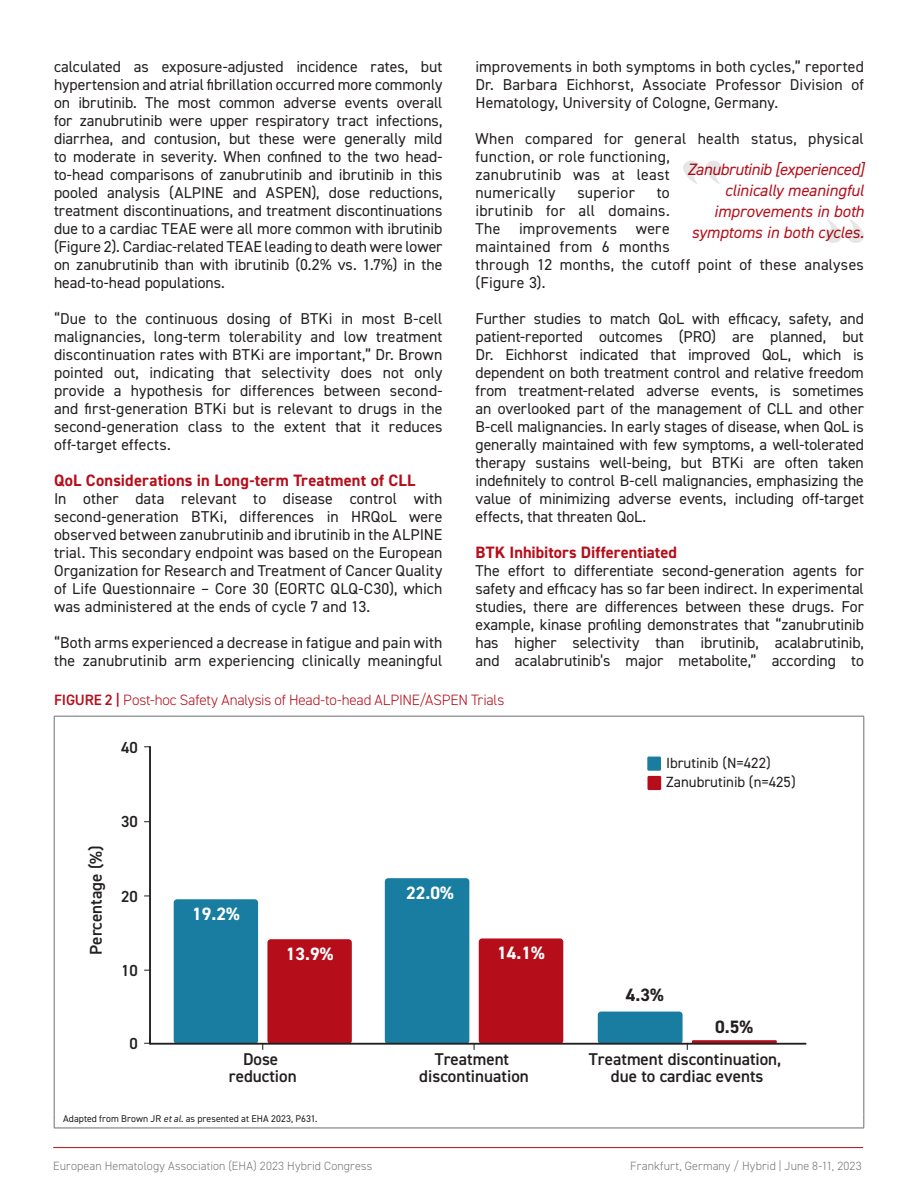
<style>
.page{position:relative;width:918px;height:1188px;background:#fff}
.page>*{position:absolute;margin:0;border:0;box-sizing:border-box;transform-origin:0 0}
.t1{font:700 18px "DIN2014";color:#fff}
.t2{font:700 18px "DIN2014";color:#231f20}
.t3{font:600 17.1px/17.5px "DIN2014";color:#231f20;text-align:center}
.Citation{font:italic 16.5px/21px "DIN2014";letter-spacing:-.01em;color:#b50e1a;text-align:right}
.Sous-titre_rouge{font:700 16.5px "DIN2014";letter-spacing:.01em;color:#b50e1a}
.t4{font:600 16.05px "DIN2014";color:#231f20}
.Texte_courant{font:15.75px/18px "DIN2014";letter-spacing:.01em;color:#231f20;text-align:justify}
.Titres_graphiques{font:300 15px "DIN2014";letter-spacing:-.015em;color:#b50e1a}
.t5{font:14.85px/19.4px "DIN2014";color:#231f20}
.Fin_de_doc{font:300 12px "DIN2014";letter-spacing:.015em;color:#76787b}
.Note_tebleau_et_grap{font:9.75px "DIN2014";letter-spacing:.01em;color:#231f20}
.s1{font-weight:600}
.s2{font-style:italic}
</style>
<div class="page">
<hr style="left:53px;top:1147px;width:810px;height:1px;background:#b50e1a">
<svg style="left:683px;top:161px;width:39px;height:23px"></svg>
<svg style="left:825px;top:220px;width:39px;height:23px"></svg>
<hr style="left:54px;top:716px;width:810px;height:1px;background:#6c6d70">
<hr style="left:54px;top:716px;width:1px;height:398px;background:#6c6d70">
<hr style="left:864px;top:716px;width:1px;height:398px;background:#6c6d70">
<svg style="left:54px;top:1114px;width:1px;height:14px"></svg>
<svg style="left:864px;top:1114px;width:1px;height:14px"></svg>
<hr style="left:54px;top:1128px;width:810px;height:1px;background:#6c6d70">
<div style="left:598px;top:1012px;width:85px;height:32px;background:#187da1;border-radius:3px"></div>
<div style="left:267px;top:939px;width:85px;height:105px;background:#b50e1a;border-radius:3px"></div>
<div style="left:174px;top:899px;width:84px;height:145px;background:#187da1;border-radius:3px"></div>
<hr style="left:149px;top:747px;width:2px;height:297px;background:#231f20">
<div style="left:647px;top:757px;width:14px;height:14px;background:#187da1"></div>
<div style="left:647px;top:776px;width:14px;height:14px;background:#b50e1a"></div>
<svg style="left:692px;top:1040px;width:85px;height:4px"></svg>
<div style="left:479px;top:938px;width:84px;height:106px;background:#b50e1a;border-radius:3px"></div>
<div style="left:385px;top:878px;width:84px;height:166px;background:#187da1;border-radius:3px"></div>
<hr style="left:150px;top:1043px;width:656px;height:2px;background:#231f20">
<p class="Texte_courant" style="left:54px;top:57px;width:390px">calculated as exposure-adjusted incidence rates, but hypertension and atrial fibrillation occurred more commonly on ibrutinib. The most common adverse events overall for zanubrutinib were upper respiratory tract infections, diarrhea, and contusion, but these were generally mild to moderate in severity. When confined to the two head&shy;to-head comparisons of zanubrutinib and ibrutinib in this pooled analysis (ALPINE and ASPEN), dose reductions, treatment discontinuations, and treatment discontinuations due to a cardiac TEAE were all more common with ibrutinib (Figure 2). Cardiac-related TEAE leading to death were lower on zanubrutinib than with ibrutinib (0.2% vs. 1.7%) in the head-to-head populations.</p>
<p class="Texte_courant" style="left:54px;top:309px;width:390px">“Due to the continuous dosing of BTKi in most B-cell malignancies, long-term tolerability and low treatment discontinuation rates with BTKi are important,” Dr. Brown pointed out, indicating that selectivity does not only provide a hypothesis for differences between second&shy;and first‑generation BTKi but is relevant to drugs in the second‑generation class to the extent that it reduces off-target effects.</p>
<p class="Sous-titre_rouge" style="left:54px;top:469px;width:363px">QoL Considerations in Long-term Treatment of CLL</p>
<p class="Texte_courant" style="left:54px;top:489px;width:390px">In other data relevant to disease control with second‑generation BTKi, differences in HRQoL were observed between zanubrutinib and ibrutinib in the ALPINE trial. This secondary endpoint was based on the European Organization for Research and Treatment of Cancer Quality of Life Questionnaire – Core 30 (EORTC QLQ-C30), which was administered at the ends of cycle 7 and 13.</p>
<p class="Texte_courant" style="left:54px;top:633px;width:390px">“Both arms experienced a decrease in fatigue and pain with the zanubrutinib arm experiencing clinically meaningful</p>
<p class="Texte_courant" style="left:476px;top:57px;width:390px">improvements in both symptoms in both cycles,” reported Dr. Barbara Eichhorst, Associate Professor Division of Hematology, University of Cologne, Germany.</p>
<p class="Texte_courant" style="left:476px;top:129px;width:390px;text-align:left">When compared for general health status, physical function, or role functioning,<br>zanubrutinib was at least<br>numerically</p>
<p class="Citation" style="left:688px;top:158px;width:178px">Zanubrutinib [experienced] clinically meaningful improvements in both symptoms in both cycles.</p>
<p class="Texte_courant" style="left:577px;top:183px;width:59px">superior</p>
<p class="Texte_courant" style="left:476px;top:183px;width:390px;text-align:left;text-indent:181px">to<br>ibrutinib for all domains.<br>The improvements were<br>maintained from 6 months<br>through 12 months, the cutoff point of these analyses (Figure 3).</p>
<p class="Texte_courant" style="left:476px;top:309px;width:390px">Further studies to match QoL with efficacy, safety, and patient‑reported outcomes (PRO) are planned, but Dr. Eichhorst indicated that improved QoL, which is dependent on both treatment control and relative freedom from treatment-related adverse events, is sometimes an overlooked part of the management of CLL and other B-cell malignancies. In early stages of disease, when QoL is generally maintained with few symptoms, a well-tolerated therapy sustains well-being, but BTKi are often taken indefinitely to control B-cell malignancies, emphasizing the value of minimizing adverse events, including off-target effects, that threaten QoL.</p>
<p class="Sous-titre_rouge" style="left:476px;top:541px;width:203px">BTK Inhibitors Differentiated</p>
<p class="Texte_courant" style="left:476px;top:561px;width:390px">The effort to differentiate second‑generation agents for safety and efficacy has so far been indirect. In experimental studies, there are differences between these drugs. For example, kinase profiling demonstrates that “zanubrutinib has higher selectivity than ibrutinib, acalabrutinib, and acalabrutinib’s major metabolite,” according to</p>
<p class="Titres_graphiques" style="left:54px;top:691px;width:452px"><span class="s1">FIGURE 2 |</span> Post-hoc Safety Analysis of Head-to-head ALPINE/ASPEN Trials</p>
<p class="t4" style="left:121px;top:737px;width:18px">40</p>
<p class="t3" style="left:87px;top:955px;width:110px;rotate:-90deg">Percentage (%)</p>
<p class="t4" style="left:121px;top:811px;width:18px">30</p>
<p class="t4" style="left:121px;top:886px;width:18px">20</p>
<p class="t4" style="left:121px;top:960px;width:18px">10</p>
<p class="t4" style="left:129px;top:1033px;width:10px">0</p>
<p class="t1" style="left:192px;top:902px;width:49px">19.2%</p>
<p class="t1" style="left:286px;top:942px;width:49px">13.9%</p>
<p class="t1" style="left:406px;top:881px;width:49px">22.0%</p>
<p class="t1" style="left:497px;top:941px;width:49px">14.1%</p>
<p class="t5" style="left:666px;top:753px;width:131px">Ibrutinib (N=422)<br>Zanubrutinib (n=425)</p>
<p class="t2" style="left:626px;top:983px;width:39px">4.3%</p>
<p class="t2" style="left:715px;top:1014px;width:39px">0.5%</p>
<p class="t3" style="left:229px;top:1050px;width:69px">Dose reduction</p>
<p class="t3" style="left:419px;top:1050px;width:111px">Treatment discontinuation</p>
<p class="t3" style="left:589px;top:1050px;width:194px">Treatment discontinuation, due to cardiac events</p>
<p class="Note_tebleau_et_grap" style="left:63px;top:1113px;width:256px">Adapted from Brown JR <span class="s2">et al.</span> as presented at EHA 2023, P631.</p>
<p class="Fin_de_doc" style="left:53px;top:1159px;width:321px">European Hematology Association (EHA) 2023 Hybrid Congress</p>
<p class="Fin_de_doc" style="left:630px;top:1159px;width:233px">Frankfurt, Germany / Hybrid | June 8-11, 2023</p>
</div>
